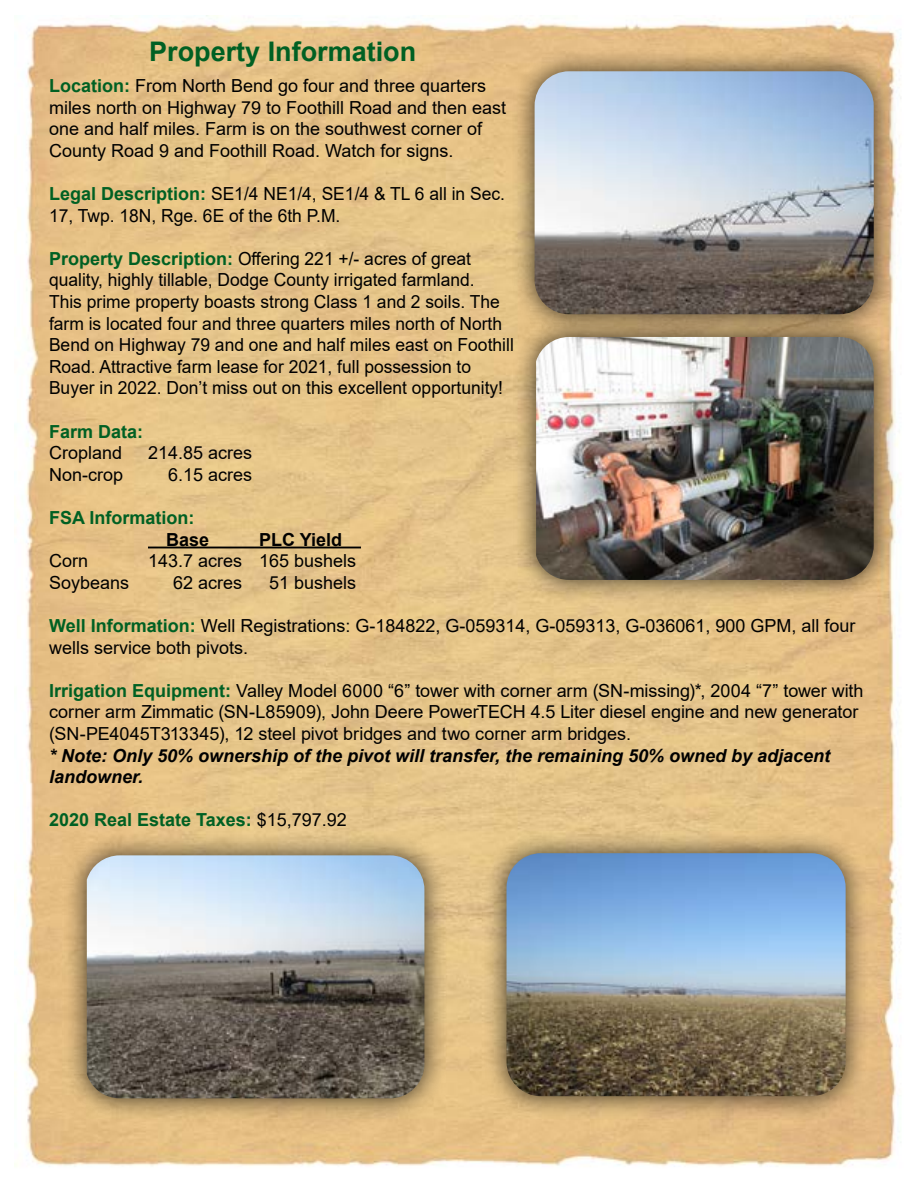
<style>
.page{position:relative;width:918px;height:1188px;background:#fff}
.page>*{position:absolute;margin:0;border:0;box-sizing:border-box;transform-origin:0 0}
.t1{font:700 27px "Arial";color:#006023}
.t2{font:18px/21.6px "Arial";color:#000}
.t3{font:italic 700 18px/21.6px "Arial";color:#000}
.t4{font:700 18px "Arial";color:#006023}
.t5{font:700 18px "Arial";color:#000}
.s1{font-weight:700;color:#006023}
.s2{font-weight:400;color:#000}
</style>
<div class="page">
<img style="left:14px;top:15px;width:887px;height:1152px">
<hr style="left:148px;top:547px;width:213px;height:1px;background:#000">
<div style="left:62px;top:831px;width:386px;height:291px;background:#000;opacity:.75"></div>
<img style="left:87px;top:855px;width:337px;height:243px">
<div style="left:482px;top:829px;width:387px;height:291px;background:#000;opacity:.75"></div>
<img style="left:507px;top:853px;width:339px;height:243px">
<div style="left:510px;top:47px;width:387px;height:291px;background:#000;opacity:.75"></div>
<img style="left:535px;top:71px;width:339px;height:241px">
<div style="left:512px;top:312px;width:385px;height:291px;background:#000;opacity:.75"></div>
<img style="left:536px;top:337px;width:338px;height:243px">
<h1 class="t1" style="left:149px;top:32px;width:269px">Property Information</h1>
<p class="t2" style="left:49px;top:75px;width:459px"><span class="s1">Location:</span> From North Bend go four and three quarters miles north on Highway 79 to Foothill Road and then east one and half miles. Farm is on the southwest corner of County Road 9 and Foothill Road. Watch for signs.</p>
<p class="t2" style="left:49px;top:183px;width:458px"><span class="s1">Legal Description:</span> SE1/4 NE1/4, SE1/4 &amp; TL 6 all in Sec.<br>17, Twp. 18N, Rge. 6E of the 6th P.M.</p>
<p class="t2" style="left:49px;top:248px;width:466px"><span class="s1">Property Description:</span> Offering 221 +/- acres of great quality, highly tillable, Dodge County irrigated farmland.<br>This prime property boasts strong Class 1 and 2 soils. The farm is located four and three quarters miles north of North Bend on Highway 79 and one and half miles east on Foothill Road. Attractive farm lease for 2021, full possession to Buyer in 2022. Don’t miss out on this excellent opportunity!</p>
<p class="t4" style="left:49px;top:419px;width:96px">Farm Data:</p>
<p class="t2" style="left:49px;top:442px;width:75px">Cropland</p>
<p class="t2" style="left:148px;top:442px;width:106px">214.85 acres</p>
<p class="t2" style="left:49px;top:464px;width:76px">Non-crop</p>
<p class="t2" style="left:168px;top:464px;width:86px">6.15 acres</p>
<p class="t4" style="left:49px;top:505px;width:147px">FSA Information:</p>
<p class="t5" style="left:166px;top:527px;width:45px">Base</p>
<p class="t5" style="left:259px;top:527px;width:85px">PLC Yield</p>
<p class="t2" style="left:49px;top:550px;width:41px">Corn</p>
<p class="t2" style="left:148px;top:550px;width:210px">143.7 acres 165 bushels</p>
<p class="t2" style="left:49px;top:572px;width:82px">Soybeans</p>
<p class="t2" style="left:173px;top:572px;width:71px">62 acres</p>
<p class="t2" style="left:269px;top:572px;width:89px">51 bushels</p>
<p class="t2" style="left:49px;top:615px;width:808px"><span class="s1">Well Information:</span> Well Registrations: G-184822, G-059314, G-059313, G-036061, 900 GPM, all four wells service both pivots.</p>
<p class="t2" style="left:49px;top:680px;width:816px"><span class="s1">Irrigation Equipment:</span> Valley Model 6000 “6” tower with corner arm (SN-missing)*, 2004 “7” tower with corner arm Zimmatic (SN-L85909), John Deere PowerTECH 4.5 Liter diesel engine and new generator (SN-PE4045T313345), 12 steel pivot bridges and two corner arm bridges.</p>
<p class="t3" style="left:49px;top:745px;width:783px">* Note: Only 50% ownership of the pivot will transfer, the remaining 50% owned by adjacent landowner.</p>
<p class="t4" style="left:49px;top:807px;width:299px">2020 Real Estate Taxes: <span class="s2">$15,797.92</span></p>
</div>
